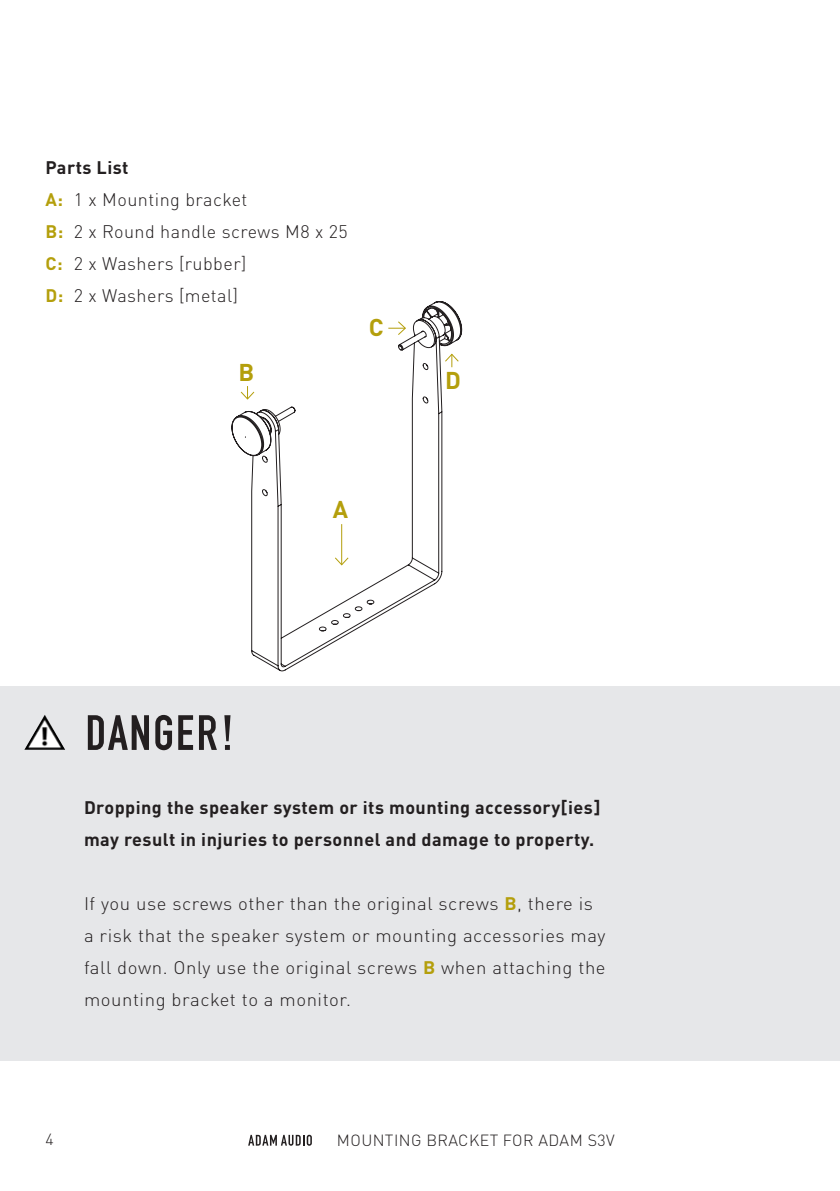
<style>
.page{position:relative;width:840px;height:1191px;background:#fff}
.page>*{position:absolute;margin:0;border:0;box-sizing:border-box;transform-origin:0 0}
.t1{font:52px "Fette Eng D";letter-spacing:.025em;color:#231f20}
.t2{font:700 24px "DIN Pro";color:#b49f0c}
.t3{font:300 18px/32px "DIN Pro";letter-spacing:.03em;color:#231f20}
.t4{font:700 18px/32px "DIN Pro";letter-spacing:.025em;color:#231f20}
.t5{font:300 16px "DIN Pro";letter-spacing:.025em;color:#231f20}
.s1{font-weight:700}
.s2{font-weight:700;color:#b49f0c}
</style>
<div class="page">
<svg style="left:306px;top:1134px;width:6px;height:11px"></svg>
<svg style="left:248px;top:1134px;width:62px;height:11px"></svg>
<svg style="left:231px;top:301px;width:231px;height:370px"></svg>
<svg style="left:239px;top:386px;width:16px;height:14px"></svg>
<svg style="left:388px;top:320px;width:18px;height:16px"></svg>
<svg style="left:443px;top:353px;width:16px;height:14px"></svg>
<hr style="left:341px;top:524px;width:1px;height:41px;background:#b49f0c">
<svg style="left:333px;top:556px;width:16px;height:10px"></svg>
<div style="left:0;top:686px;width:839px;height:374px;background:#e6e7e9"></div>
<img style="left:25px;top:715px;width:40px;height:34px">
<p class="t3" style="left:45px;top:150px;width:304px"><span class="s1">Parts List<br></span><span class="s2">A:</span> 1 x Mounting bracket<br><span class="s2">B:</span> 2 x Round handle screws M8 x 25<br><span class="s2">C:</span> 2 x Washers [rubber]<br><span class="s2">D:</span> 2 x Washers [metal]</p>
<h2 class="t2" style="left:238px;top:354px;width:17px">B</h2>
<h2 class="t2" style="left:368px;top:308px;width:16px">C</h2>
<h2 class="t2" style="left:332px;top:491px;width:17px">A</h2>
<h2 class="t2" style="left:445px;top:361px;width:17px">D</h2>
<h1 class="t1" style="left:85px;top:705px;width:152px">DANGER!</h1>
<p class="t4" style="left:84px;top:790px;width:517px">Dropping the speaker system or its mounting accessory[ies] may result in injuries to personnel and damage to property.</p>
<p class="t3" style="left:84px;top:886px;width:523px">If you use screws other than the original screws <span class="s2">B</span>, there is a risk that the speaker system or mounting accessories may fall down. Only use the original screws <span class="s2">B</span> when attaching the mounting bracket to a monitor.</p>
<p class="t5" style="left:45px;top:1127px;width:10px">4</p>
<p class="t5" style="left:337px;top:1127px;width:279px">MOUNTING BRACKET FOR ADAM S3V</p>
</div>
